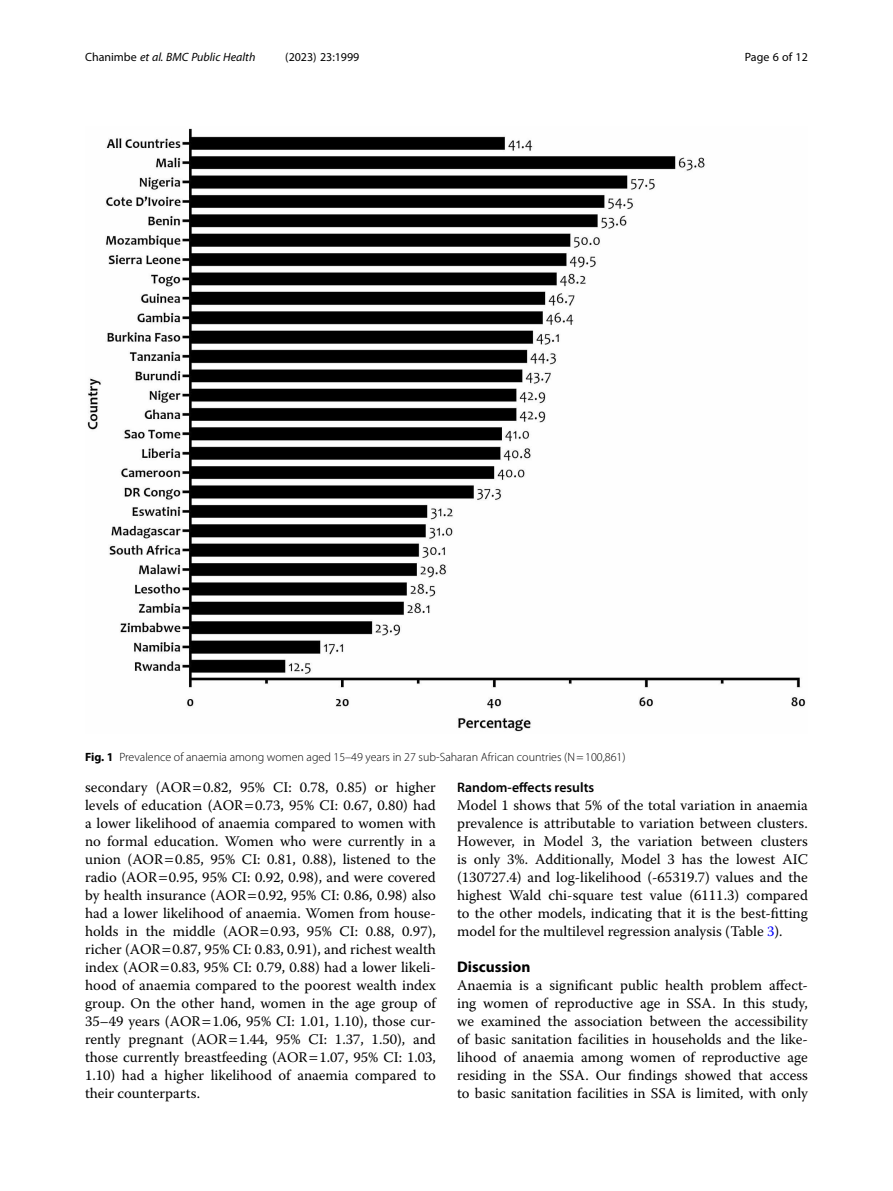
<style>
.page{position:relative;width:893px;height:1191px;background:#fff}
.page>*{position:absolute;margin:0;border:0;box-sizing:border-box;transform-origin:0 0}
.Head_1{font:700 15.45px "Myriad Pro";color:#000}
.Body_Text_Indent{font:14.7px/18px "Warnock Pro";color:#000;text-align:justify}
.Body_Text{font:14.7px/18px "Warnock Pro";color:#000;text-align:justify}
.Head_2{font:600 13.8px "Myriad Pro";color:#000}
.Figure_Caption{font:300 12px "Myriad Pro";color:#000}
.t1{font:italic 12px "Myriad Pro";color:#000}
.t2{font:12px "Myriad Pro";color:#000}
.s1{font-style:normal}
.s2{font-weight:700}
.s3{color:#00f}
</style>
<div class="page">
<img style="left:87px;top:128px;width:719px;height:604px">
<p class="t1" style="left:85px;top:50px;width:172px"><span class="s1">Chanimbe</span> et al. BMC Public Health</p>
<p class="t2" style="left:285px;top:50px;width:76px">(2023) 23:1999</p>
<p class="t2" style="left:745px;top:50px;width:65px">Page 6 of 12</p>
<p class="Figure_Caption" style="left:85px;top:750px;width:542px"><span class="s2">Fig. 1</span> Prevalence of anaemia among women aged 15–49 years in 27 sub-Saharan African countries (N=100,861)</p>
<p class="Body_Text_Indent" style="left:85px;top:778px;width:352px">secondary (AOR 0.82, 95% CI: 0.78, 0.85) or higher levels of education (AOR 0.73, 95% CI: 0.67, 0.80) had a lower likelihood of anaemia compared to women with no formal education. Women who were currently in a union (AOR 0.85, 95% CI: 0.81, 0.88), listened to the radio (AOR 0.95, 95% CI: 0.92, 0.98), and were covered by health insurance (AOR 0.92, 95% CI: 0.86, 0.98) also had a lower likelihood of anaemia. Women from house&shy;holds in the middle (AOR 0.93, 95% CI: 0.88, 0.97), richer (AOR 0.87, 95% CI: 0.83, 0.91), and richest wealth index (AOR 0.83, 95% CI: 0.79, 0.88) had a lower likeli&shy;hood of anaemia compared to the poorest wealth index group. On the other hand, women in the age group of 35–49 years (AOR 1.06, 95% CI: 1.01, 1.10), those cur&shy;rently pregnant (AOR 1.44, 95% CI: 1.37, 1.50), and those currently breastfeeding (AOR 1.07, 95% CI: 1.03, 1.10) had a higher likelihood of anaemia compared to their counterparts.</p>
<p class="Head_2" style="left:457px;top:779px;width:139px">Random-effects results</p>
<p class="Body_Text" style="left:457px;top:796px;width:352px">Model 1 shows that 5% of the total variation in anaemia prevalence is attributable to variation between clusters.<br>However, in Model 3, the variation between clusters is only 3%. Additionally, Model 3 has the lowest AIC (130727.4) and log-likelihood (-65319.7) values and the highest Wald chi-square test value (6111.3) compared to the other models, indicating that it is the best-fitting model for the multilevel regression analysis (Table <span class="s3">3</span>).</p>
<p class="Head_1" style="left:457px;top:957px;width:75px">Discussion</p>
<p class="Body_Text" style="left:457px;top:976px;width:352px">Anaemia is a significant public health problem affect&shy;ing women of reproductive age in SSA. In this study, we examined the association between the accessibility of basic sanitation facilities in households and the like&shy;lihood of anaemia among women of reproductive age residing in the SSA. Our findings showed that access to basic sanitation facilities in SSA is limited, with only</p>
</div>
